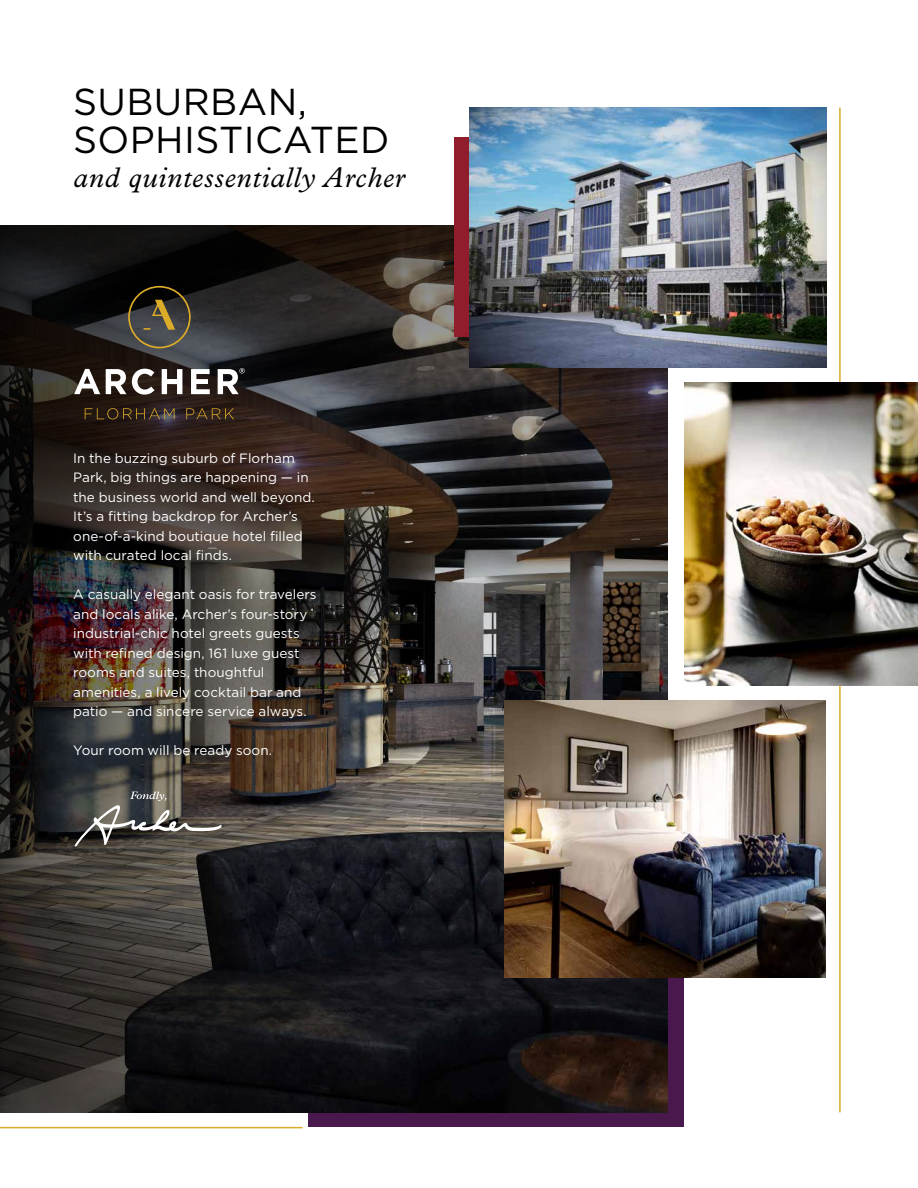
<style>
.page{position:relative;width:918px;height:1188px;background:#fff}
.page>*{position:absolute;margin:0;border:0;box-sizing:border-box;transform-origin:0 0}
.t1{font:37.5px/37.5px "Gotham";letter-spacing:.01em;color:#000}
.t2{font:italic 28.5px "Plantin MT Std";letter-spacing:.03em;color:#000}
.t3{font:13.5px/19.5px "Gotham";color:#fff}
</style>
<div class="page">
<div style="left:308px;top:971px;width:376px;height:155px;background:#49184d"></div>
<img style="left:419px;top:808px;width:249px;height:304px">
<hr style="left:839px;top:108px;width:2px;height:1004px;background:#dcab27">
<hr style="left:0;top:1127px;width:303px;height:1px;background:#dcab27">
<img style="left:684px;top:382px;width:234px;height:304px">
<svg style="left:419px;top:225px;width:249px;height:583px;background:#403a38"></svg>
<svg style="left:0;top:225px;width:419px;height:887px;background:#2e2927"></svg>
<div style="left:454px;top:138px;width:173px;height:199px;background:#901c2c"></div>
<img style="left:470px;top:108px;width:356px;height:259px">
<img style="left:504px;top:701px;width:322px;height:277px">
<svg style="left:128px;top:286px;width:63px;height:62px;background:#484333"></svg>
<svg style="left:74px;top:369px;width:26px;height:25px"></svg>
<svg style="left:106px;top:369px;width:20px;height:25px"></svg>
<svg style="left:132px;top:369px;width:23px;height:26px"></svg>
<svg style="left:162px;top:369px;width:20px;height:25px"></svg>
<svg style="left:191px;top:369px;width:19px;height:25px"></svg>
<svg style="left:218px;top:368px;width:27px;height:26px"></svg>
<svg style="left:85px;top:408px;width:90px;height:11px"></svg>
<svg style="left:186px;top:408px;width:48px;height:11px"></svg>
<svg style="left:74px;top:791px;width:148px;height:56px;background:#5f5c57"></svg>
<h1 class="t1" style="left:73px;top:83px;width:318px">SUBURBAN,<br>SOPHISTICATED</h1>
<h2 class="t2" style="left:73px;top:161px;width:333px">and quintessentially Archer</h2>
<p class="t3" style="left:73px;top:448px;width:243px">In the buzzing suburb of Florham Park, big things are happening — in the business world and well beyond.<br>It’s a fitting backdrop for Archer’s one-of-a-kind boutique hotel filled with curated local finds.</p>
<p class="t3" style="left:73px;top:585px;width:245px">A casually elegant oasis for travelers and locals alike, Archer’s four-story industrial-chic hotel greets guests with refined design, 161 luxe guest rooms and suites, thoughtful amenities, a lively cocktail bar and patio — and sincere service always.</p>
<p class="t3" style="left:73px;top:740px;width:200px">Your room will be ready soon.</p>
</div>
